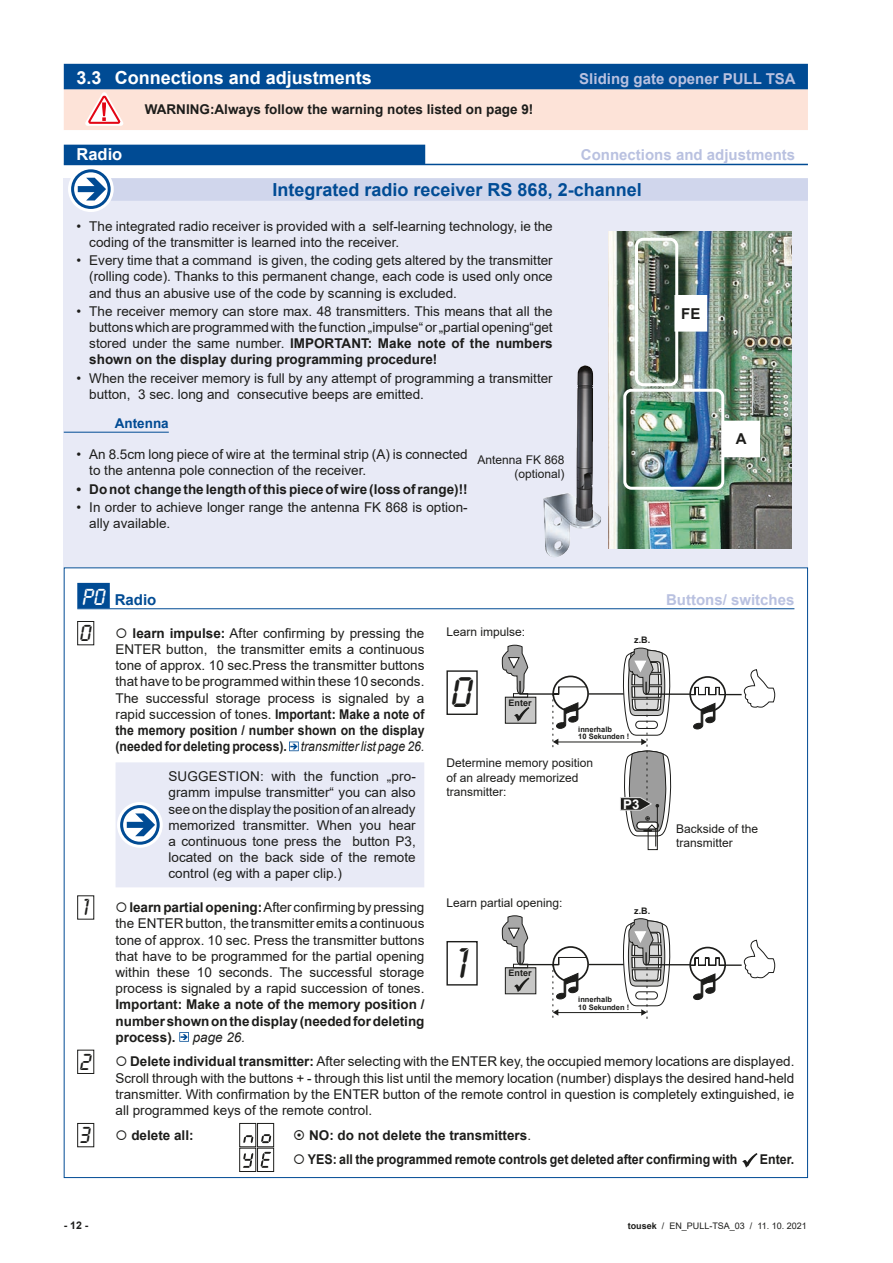
<style>
.page{position:relative;width:893px;height:1263px;background:#fff}
.page>*{position:absolute;margin:0;border:0;box-sizing:border-box;transform-origin:0 0}
.t1{font:44.4px "Lcd D";color:#1d1d1b}
.t2{font:700 18px "Arial";color:#004b94}
.t3{font:700 18px "Arial";color:#fff}
.t4{font:700 16.5px "Arial";color:#fff}
.t5{font:700 15px "Arial";color:#b9c1e0}
.t6{font:700 15px "Arial";color:#004b94}
.t7{font:700 15px "Arial";color:#1d1d1b}
.t8{font:13.5px/16.2px "Arial";color:#1d1d1b;text-align:justify}
.t9{font:700 13.5px/16.2px "Arial";color:#1d1d1b;text-align:justify}
.t10{font:700 13.5px "Arial";color:#1d1d1b;scale:.92 1}
.t11{font:700 13.5px "Arial";color:#004b94}
.t12{font:700 13.35px "Arial";color:#fff}
.t13{font:12px/14.4px "Arial";color:#1d1d1b}
.t14{font:700 10.5px "Arial";color:#1d1d1b}
.t15{font:9px "Arial";color:#1d1d1b}
.t16{font:700 9px "Arial";color:#1d1d1b}
.t17{font:700 7.5px/7.5px "Arial";color:#1d1d1b}
.s1{color:#004c96}
.s2{font-weight:700}
.s3{font-family:"Lcd D";font-weight:400;font-size:24px;color:#fff}
.s4{font-family:"Lcd D";font-size:24px}
.s5{font-style:italic}
.s6{font-family:"Lcd D";font-weight:400;font-size:24px}
.s7{font-weight:400}
</style>
<div class="page">
<div style="left:64px;top:89px;width:744px;height:41px;background:#fde3d8"></div>
<div style="left:64px;top:178px;width:744px;height:389px;background:#e8eaf6"></div>
<div style="left:85px;top:178px;width:723px;height:23px;background:#d0d6ec"></div>
<hr style="left:64px;top:432px;width:105px;height:1px;background:#004b94">
<svg style="left:70px;top:168px;width:42px;height:43px"></svg>
<div style="left:68px;top:166px;width:46px;height:46px;border:3px solid #fff;border-radius:50%"></div>
<div style="left:71px;top:169px;width:40px;height:40px;border:3px solid #004b94;border-radius:50%"></div>
<svg style="left:78px;top:178px;width:28px;height:22px"></svg>
<img style="left:543px;top:365px;width:58px;height:192px">
<div style="left:64px;top:64px;width:744px;height:25px;background:#004b94"></div>
<div style="left:64px;top:145px;width:361px;height:19px;background:#004b94"></div>
<hr style="left:64px;top:164px;width:744px;height:1px;background:#004b94">
<div style="left:77px;top:583px;width:33px;height:25px;background:#004b94"></div>
<hr style="left:77px;top:608px;width:717px;height:1px;background:#004b94">
<div style="left:77px;top:621px;width:17px;height:24px;border:1px solid #1d1d1b"></div>
<svg style="left:289px;top:741px;width:10px;height:10px"></svg>
<div style="left:116px;top:762px;width:308px;height:125px;background:#e8eaf6"></div>
<div style="left:77px;top:895px;width:17px;height:24px;border:1px solid #1d1d1b"></div>
<svg style="left:179px;top:1032px;width:10px;height:10px"></svg>
<div style="left:77px;top:1050px;width:17px;height:24px;border:1px solid #1d1d1b"></div>
<div style="left:77px;top:1123px;width:17px;height:24px;border:1px solid #1d1d1b"></div>
<svg style="left:243px;top:1135px;width:10px;height:8px"></svg>
<div style="left:239px;top:1123px;width:17px;height:24px;border:1px solid #1d1d1b"></div>
<div style="left:257px;top:1123px;width:17px;height:24px;border:1px solid #1d1d1b"></div>
<svg style="left:243px;top:1153px;width:10px;height:15px"></svg>
<div style="left:239px;top:1148px;width:17px;height:24px;border:1px solid #1d1d1b"></div>
<svg style="left:261px;top:1152px;width:10px;height:16px"></svg>
<div style="left:257px;top:1148px;width:17px;height:24px;border:1px solid #1d1d1b"></div>
<svg style="left:742px;top:1153px;width:15px;height:14px"></svg>
<img style="left:608px;top:231px;width:183px;height:317px">
<div style="left:635px;top:238px;width:43px;height:148px;border:3px solid #fff;border-radius:7px"></div>
<div style="left:675px;top:295px;width:32px;height:36px;background:#fff"></div>
<div style="left:623px;top:389px;width:101px;height:101px;border:3px solid #fff;border-radius:7px"></div>
<div style="left:722px;top:421px;width:37px;height:36px;background:#fff"></div>
<hr style="left:589px;top:964px;width:36px;height:1px;background:#1d1d1b">
<div style="left:552px;top:946px;width:37px;height:36px;border:2px solid #1d1d1b;border-radius:50%"></div>
<hr style="left:557px;top:1012px;width:88px;height:1px;background:#1d1d1b">
<svg style="left:623px;top:918px;width:152px;height:100px"></svg>
<svg style="left:502px;top:915px;width:86px;height:102px"></svg>
<div style="left:446px;top:941px;width:32px;height:44px;border:1px solid #1d1d1b"></div>
<hr style="left:589px;top:693px;width:36px;height:2px;background:#1d1d1b">
<div style="left:552px;top:675px;width:37px;height:37px;border:2px solid #1d1d1b;border-radius:50%"></div>
<hr style="left:557px;top:742px;width:88px;height:1px;background:#1d1d1b">
<svg style="left:620px;top:647px;width:155px;height:203px"></svg>
<svg style="left:502px;top:644px;width:86px;height:103px"></svg>
<div style="left:446px;top:670px;width:32px;height:45px;border:1px solid #1d1d1b"></div>
<svg style="left:261px;top:1134px;width:14px;height:9px"></svg>
<h2 class="t3" style="left:77px;top:65px;width:297px">3.3 Connections and adjustments</h2>
<p class="t5" style="left:579px;top:68px;width:218px">Sliding gate opener PULL TSA</p>
<p class="t9" style="left:145px;top:101px;width:390px">WARNING:Always follow the warning notes listed on page 9!</p>
<p class="t4" style="left:77px;top:142px;width:47px">Radio</p>
<p class="t5" style="left:581px;top:144px;width:216px">Connections and adjustments</p>
<h2 class="t2" style="left:273px;top:177px;width:371px">Integrated radio receiver <span class="s1">RS 868, 2-channel</span></h2>
<p class="t8" style="left:89px;top:218px;width:465px;text-indent:-13px">• The integrated radio receiver is provided with a self-learning technology, ie the coding of the transmitter is learned into the receiver.</p>
<p class="t8" style="left:89px;top:252px;width:465px;text-indent:-13px">• Every time that a command is given, the coding gets altered by the transmitter (rolling code). Thanks to this permanent change, each code is used only once and thus an abusive use of the code by scanning is excluded.</p>
<p class="t8" style="left:89px;top:303px;width:465px;text-indent:-13px">• The receiver memory can store max. 48 transmitters. This means that all the buttons which are programmed with the function „impulse“ or „partial opening“get stored under the same number. <span class="s2">IMPORTANT: Make note of the numbers shown on the display during programming procedure!</span></p>
<p class="t8" style="left:89px;top:370px;width:465px;text-indent:-13px">• When the receiver memory is full by any attempt of programming a transmitter button, 3 sec. long and consecutive beeps are emitted.</p>
<p class="t11" style="left:115px;top:414px;width:56px">Antenna</p>
<p class="t8" style="left:89px;top:446px;width:380px;text-indent:-13px">• An 8.5cm long piece of wire at the terminal strip (A) is connected to the antenna pole connection of the receiver.</p>
<p class="t9" style="left:77px;top:481px;width:393px">• Do not change the length of this piece of wire (loss of range)!!</p>
<p class="t8" style="left:89px;top:499px;width:380px;text-indent:-13px">• In order to achieve longer range the antenna FK 868 is option&shy;ally available.</p>
<p class="t13" style="left:478px;top:452px;width:88px;text-align:right">Antenna FK 868 (optional)</p>
<p class="t7" style="left:681px;top:303px;width:21px">FE</p>
<p class="t7" style="left:736px;top:429px;width:12px">A</p>
<p class="t6" style="left:81px;top:589px;width:77px"><span class="s3">P0</span> Radio</p>
<p class="t5" style="left:666px;top:589px;width:130px">Buttons/ switches</p>
<p class="t8" style="left:116px;top:625px;width:310px;text-indent:-37px"><span class="s4">o</span> ○ <span class="s2">learn impulse:</span> After confirming by pressing the ENTER button, the transmitter emits a continuous tone of approx. 10 sec.Press the transmitter buttons that have to be programmed within these 10 seconds.<br>The successful storage process is signaled by a rapid succession of tones. <span class="s2">Important: Make a note of the memory position / number shown on the display (needed for deleting process).</span> <span class="s5">transmitter list page 26.</span></p>
<p class="t8" style="left:168px;top:768px;width:249px">SUGGESTION: with the function „pro&shy;gramm impulse transmitter“ you can also see on the display the position of an already memorized transmitter. When you hear a continuous tone press the button P3, located on the back side of the remote control (eg with a paper clip.)</p>
<p class="t8" style="left:116px;top:899px;width:310px;text-indent:-34px"><span class="s4">1</span> ○<span class="s2">learn partial opening:</span> After confirming by pressing the ENTER button, the transmitter emits a continuous tone of approx. 10 sec. Press the transmitter buttons that have to be programmed for the partial opening within these 10 seconds. The successful storage process is signaled by a rapid succession of tones.</p>
<p class="t9" style="left:116px;top:996px;width:310px">Important: Make a note of the memory position / number shown on the display (needed for deleting process).</p>
<p class="t13" style="left:446px;top:624px;width:80px">Learn impulse:</p>
<p class="t16" style="left:634px;top:634px;width:18px">z.B.</p>
<h1 class="t1" style="left:449px;top:671px;width:23px">o</h1>
<p class="t16" style="left:508px;top:696px;width:25px">Enter</p>
<p class="t17" style="left:578px;top:725px;width:52px">innerhalb<br>10 Sekunden !</p>
<p class="t13" style="left:446px;top:756px;width:148px">Determine memory position of an already memorized transmitter:</p>
<p class="t12" style="left:623px;top:795px;width:18px">P3</p>
<p class="t13" style="left:676px;top:821px;width:84px">Backside of the transmitter</p>
<p class="t13" style="left:446px;top:896px;width:118px">Learn partial opening:</p>
<p class="t16" style="left:634px;top:904px;width:18px">z.B.</p>
<h1 class="t1" style="left:454px;top:941px;width:14px">1</h1>
<p class="t16" style="left:508px;top:967px;width:25px">Enter</p>
<p class="t17" style="left:578px;top:996px;width:52px">innerhalb<br>10 Sekunden !</p>
<p class="t8" style="left:79px;top:1024px;width:717px;line-height:24.8px;text-indent:114px"><span class="s5">page 26.<br></span><span class="s4">2</span> ○ <span class="s2">Delete individual transmitter:</span> After selecting with the ENTER key, the occupied memory locations are displayed.</p>
<p class="t8" style="left:116px;top:1070px;width:680px">Scroll through with the buttons + - through this list until the memory location (number) displays the desired hand-held transmitter. With confirmation by the ENTER button of the remote control in question is completely extinguished, ie all programmed keys of the remote control.</p>
<p class="t9" style="left:80px;top:1127px;width:116px"><span class="s6">3</span> ○ delete all:</p>
<p class="t9" style="left:309px;top:1127px;width:224px">NO: do not delete the transmitters<span class="s7">.</span></p>
<p class="t10" style="left:293px;top:1150px;width:484px">○ YES: all the programmed remote controls get deleted after confirming with</p>
<p class="t10" style="left:760px;top:1150px;width:39px">Enter.</p>
<p class="t14" style="left:64px;top:1218px;width:26px">- 12 -</p>
<p class="t15" style="left:628px;top:1219px;width:180px"><span class="s2">tousek</span> / EN_PULL-TSA_03 / 11. 10. 2021</p>
</div>
